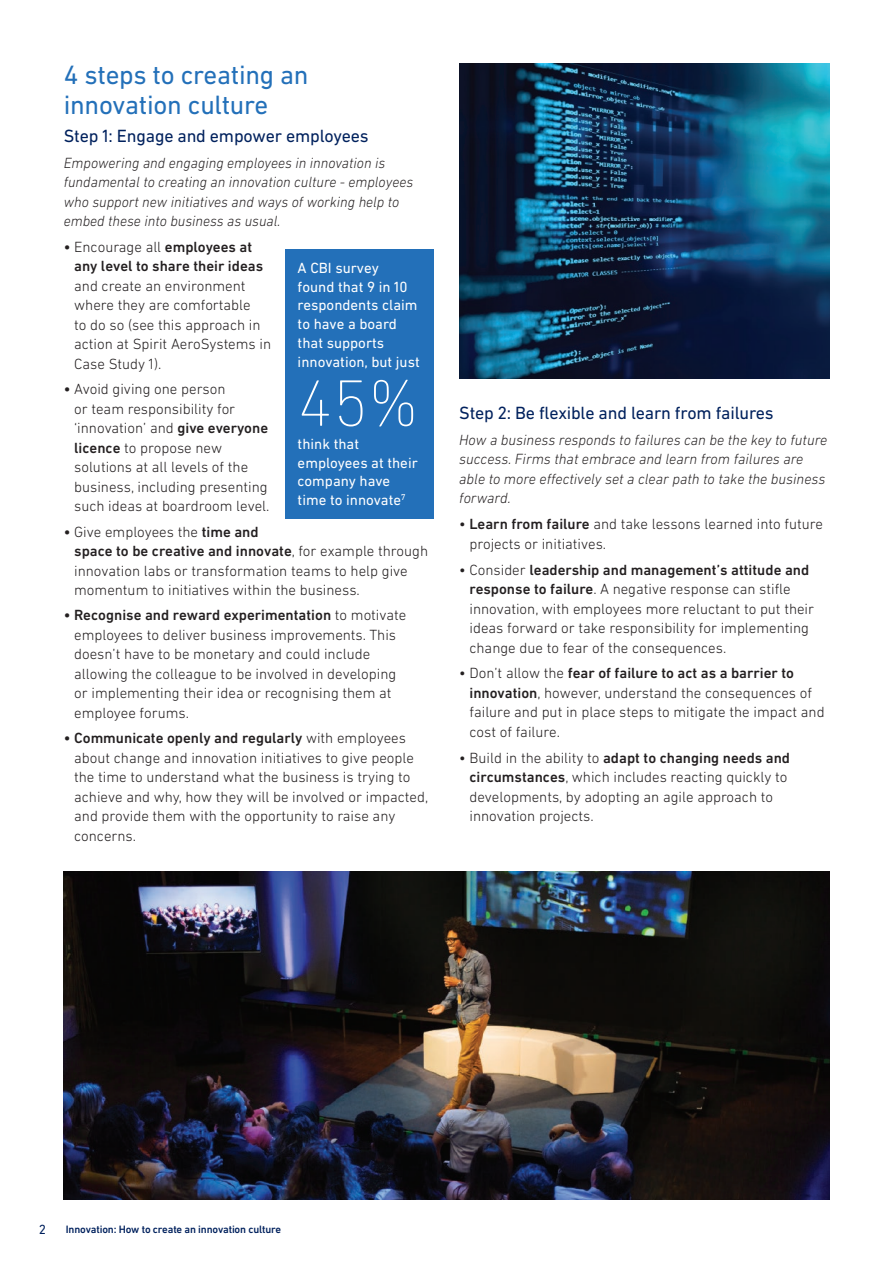
<style>
.page{position:relative;width:893px;height:1263px;background:#fff}
.page>*{position:absolute;margin:0;border:0;box-sizing:border-box;transform-origin:0 0}
.BODY{font:200 66.75px "DIN Next LTW01";color:#fff}
.H1_-_chapter_start{font:27px/30px "DIN Next LT Pro";letter-spacing:-.01em;color:#2370b9}
.t1{font:18px "DIN Next LT Pro";letter-spacing:-.01em;color:#00215d}
.BODY-2{font:300 15px/19.5px "DIN Next LT Pro";color:#231f20}
.BODY-3{font:italic 300 15px/19.5px "DIN Next LT Pro";color:#231f20}
.BODY-4{font:15px/18.9px "DIN Next LT Pro";color:#fff}
.t2{font:13.5px "DIN Next LT Pro";color:#00215d}
.t3{font:500 10.8px "DIN Next LT Pro";letter-spacing:-.015em;color:#00215d}
.s1{font-weight:500}
.s2{font-weight:400}
</style>
<div class="page">
<img style="left:64px;top:872px;width:765px;height:327px">
<div style="left:285px;top:249px;width:149px;height:269px;background:#2370b9"></div>
<img style="left:459px;top:64px;width:370px;height:314px">
<p class="H1_-_chapter_start" style="left:64px;top:60px;width:246px">4 steps to creating an innovation culture</p>
<h2 class="t1" style="left:64px;top:126px;width:306px">Step 1: Engage and empower employees</h2>
<p class="BODY-3" style="left:64px;top:153px;width:351px">Empowering and engaging employees in innovation is fundamental to creating an innovation culture - employees who support new initiatives and ways of working help to embed these into business as usual.</p>
<p class="BODY-2" style="left:74px;top:237px;width:198px;text-indent:-10px"><span class="s1">•</span> Encourage all <span class="s1">employees at any level to share their ideas </span>and create an environment where they are comfortable<br>to do so (see this approach in action at Spirit AeroSystems in<br>Case Study 1).</p>
<p class="BODY-2" style="left:74px;top:379px;width:197px;text-indent:-10px"><span class="s1">•</span> Avoid giving one person<br>or team responsibility for ‘innovation’ and <span class="s1">give everyone licence</span> to propose new solutions at all levels of the business, including presenting such ideas at boardroom level.</p>
<p class="BODY-2" style="left:74px;top:521px;width:356px;text-indent:-10px"><span class="s1">•</span> Give employees the <span class="s1">time and<br>space to be creative and innovate</span>, for example through innovation labs or transformation teams to help give momentum to initiatives within the business.</p>
<p class="BODY-2" style="left:74px;top:605px;width:334px;text-indent:-10px"><span class="s1">• Recognise and reward experimentation</span> to motivate employees to deliver business improvements. This doesn’t have to be monetary and could include allowing the colleague to be involved in developing or implementing their idea or recognising them at employee forums.</p>
<p class="BODY-2" style="left:74px;top:728px;width:356px;text-indent:-10px"><span class="s1">• Communicate openly and regularly</span> with employees about change and innovation initiatives to give people the time to understand what the business is trying to achieve and why, how they will be involved or impacted, and provide them with the opportunity to raise any concerns.</p>
<p class="BODY-4" style="left:298px;top:258px;width:124px">A CBI survey<br>found that 9 in 10 respondents claim to have a board that supports innovation, but just</p>
<p class="BODY" style="left:298px;top:365px;width:124px">45%</p>
<p class="BODY-4" style="left:298px;top:434px;width:122px">think that employees at their company have time to innovate<sup>7</sup></p>
<h2 class="t1" style="left:459px;top:402px;width:316px">Step 2: Be flexible and learn from failures</h2>
<p class="BODY-3" style="left:459px;top:430px;width:370px">How a business responds to failures can be the key to future success. Firms that embrace and learn from failures are able to more effectively set a clear path to take the business forward.</p>
<p class="BODY-2" style="left:469px;top:514px;width:355px;text-indent:-10px"><span class="s2">•</span> <span class="s1">Learn from failure</span> and take lessons learned into future projects or initiatives.</p>
<p class="BODY-2" style="left:469px;top:560px;width:346px;text-indent:-10px"><span class="s2">•</span> Consider <span class="s1">leadership and management’s attitude and response to failure</span>. A negative response can stifle innovation, with employees more reluctant to put their ideas forward or take responsibility for implementing change due to fear of the consequences.</p>
<p class="BODY-2" style="left:469px;top:663px;width:357px;text-indent:-10px"><span class="s2">•</span> Don’t allow the <span class="s1">fear of failure to act as a barrier to innovation</span>, however, understand the consequences of failure and put in place steps to mitigate the impact and cost of failure.</p>
<p class="BODY-2" style="left:469px;top:748px;width:322px;text-indent:-10px"><span class="s2">•</span> Build in the ability to <span class="s1">adapt to changing needs and circumstances</span>, which includes reacting quickly to developments, by adopting an agile approach to innovation projects.</p>
<p class="t2" style="left:39px;top:1222px;width:9px">2</p>
<p class="t3" style="left:66px;top:1223px;width:217px">Innovation: How to create an innovation culture</p>
</div>
